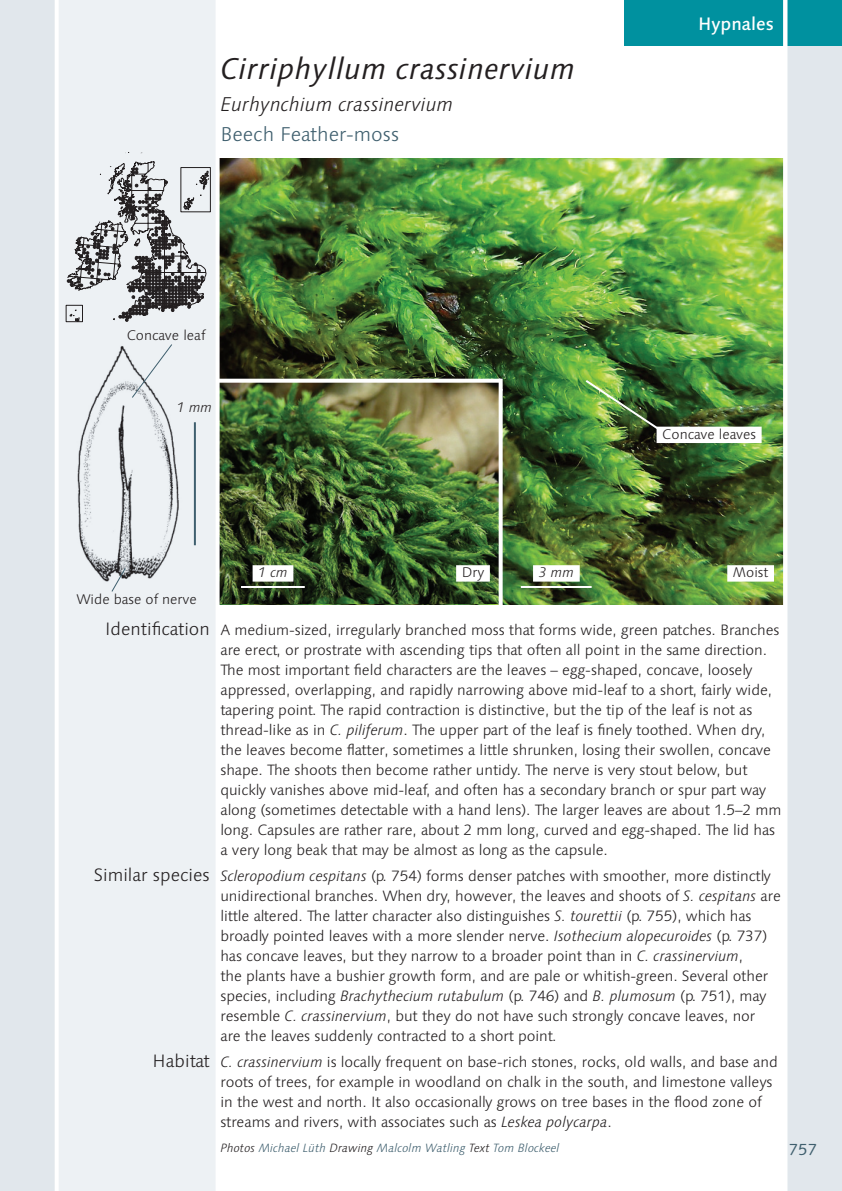
<style>
.page{position:relative;width:842px;height:1191px;background:#fff}
.page>*{position:absolute;margin:0;border:0;box-sizing:border-box;transform-origin:0 0}
.Title_1_Moss_Species{font:italic 30px "Linotype Syntax";letter-spacing:.01em;color:#231f20}
.Title_2_Moss_Syn_Nam{font:italic 300 20px "Linotype Syntax";color:#231f20}
.Title_3_Moss_English{font:300 20px "Linotype Syntax";color:#3f5f6e}
.Text_Subheads_Right{font:300 18px "Linotype Syntax";color:#231f20}
.Title_4_Order_Name{font:500 18px "Linotype Syntax";color:#fff}
.t1{font:16px "Linotype Syntax";color:#3f5f6e}
.Text_Body{font:300 15px/20px "Linotype Syntax";letter-spacing:-.005em;color:#231f20}
.Drawing_Annotation{font:300 14px "Linotype Syntax";color:#231f20}
.Photo_Annotation_Wit{font:300 14px "Linotype Syntax";color:#231f20}
.Photo_Scale_Bar_With{font:300 14px "Linotype Syntax";color:#231f20}
.Photo_Scale_Bar_With-2{font:italic 300 14px "Linotype Syntax";color:#231f20}
.Drawing_Scale_Bar{font:italic 300 14px "Linotype Syntax";color:#231f20}
.Text_Credits{font:italic 300 12px "Linotype Syntax";color:#3f5f6e}
.s1{font-style:italic}
.s2{color:#231f20}
</style>
<div class="page">
<img style="left:220px;top:159px;width:563px;height:445px">
<img style="left:220px;top:383px;width:279px;height:220px">
<hr style="left:241px;top:586px;width:64px;height:2px;background:#fff">
<div style="left:253px;top:565px;width:40px;height:16px;background:#fff"></div>
<div style="left:456px;top:565px;width:34px;height:16px;background:#fff"></div>
<hr style="left:521px;top:586px;width:71px;height:2px;background:#fff">
<div style="left:533px;top:565px;width:47px;height:16px;background:#fff"></div>
<div style="left:727px;top:565px;width:47px;height:16px;background:#fff"></div>
<svg style="left:220px;top:379px;width:279px;height:4px"></svg>
<svg style="left:499px;top:379px;width:4px;height:226px"></svg>
<div style="left:785px;top:0;width:57px;height:1191px;background:#e1e7ec"></div>
<div style="left:624px;top:0;width:218px;height:45px;background:#00919f"></div>
<div style="left:0;top:0;width:218px;height:1191px;background:#edf1f4"></div>
<img style="left:77px;top:346px;width:102px;height:236px">
<svg style="left:66px;top:152px;width:144px;height:170px"></svg>
<div style="left:0;top:0;width:57px;height:1191px;background:#e1e7ec"></div>
<hr style="left:55px;top:0;width:4px;height:1191px;background:#fff">
<hr style="left:216px;top:0;width:4px;height:1191px;background:#fff">
<hr style="left:783px;top:0;width:4px;height:1191px;background:#fff">
<hr style="left:194px;top:422px;width:2px;height:123px;background:#3f5f6e">
<svg style="left:131px;top:344px;width:42px;height:55px"></svg>
<svg style="left:111px;top:567px;width:16px;height:25px"></svg>
<img style="left:583px;top:378px;width:78px;height:54px">
<div style="left:657px;top:426px;width:105px;height:17px;background:#fff"></div>
<p class="Title_1_Moss_Species" style="left:220px;top:51px;width:356px">Cirriphyllum crassinervium</p>
<p class="Title_2_Moss_Syn_Nam" style="left:220px;top:92px;width:235px">Eurhynchium crassinervium</p>
<p class="Title_3_Moss_English" style="left:220px;top:122px;width:180px">Beech Feather-moss</p>
<p class="Title_4_Order_Name" style="left:698px;top:13px;width:77px">Hypnales</p>
<p class="Drawing_Annotation" style="left:127px;top:327px;width:80px">Concave leaf</p>
<p class="Drawing_Scale_Bar" style="left:177px;top:399px;width:37px">1 mm</p>
<p class="Photo_Annotation_Wit" style="left:662px;top:426px;width:95px">Concave leaves</p>
<p class="Drawing_Annotation" style="left:77px;top:590px;width:122px">Wide base of nerve</p>
<p class="Text_Subheads_Right" style="left:105px;top:618px;width:106px">Identification</p>
<p class="Text_Subheads_Right" style="left:94px;top:864px;width:117px">Similar species</p>
<p class="Text_Subheads_Right" style="left:153px;top:1050px;width:59px">Habitat</p>
<p class="Photo_Scale_Bar_With-2" style="left:258px;top:564px;width:31px">1 cm</p>
<p class="Photo_Scale_Bar_With" style="left:462px;top:564px;width:24px">Dry</p>
<p class="Photo_Scale_Bar_With-2" style="left:539px;top:564px;width:37px">3 mm</p>
<p class="Photo_Scale_Bar_With" style="left:733px;top:564px;width:37px">Moist</p>
<p class="Text_Body" style="left:220px;top:620px;width:562px">A medium-sized, irregularly branched moss that forms wide, green patches. Branches are erect, or prostrate with ascending tips that often all point in the same direction.<br>The most important field characters are the leaves – egg-shaped, concave, loosely appressed, overlapping, and rapidly narrowing above mid-leaf to a short, fairly wide, tapering point. The rapid contraction is distinctive, but the tip of the leaf is not as thread-like as in <span class="s1">C. piliferum</span>. The upper part of the leaf is finely toothed. When dry, the leaves become flatter, sometimes a little shrunken, losing their swollen, concave shape. The shoots then become rather untidy. The nerve is very stout below, but quickly vanishes above mid-leaf, and often has a secondary branch or spur part way along (sometimes detectable with a hand lens). The larger leaves are about 1.5–2 mm long. Capsules are rather rare, about 2 mm long, curved and egg-shaped. The lid has a very long beak that may be almost as long as the capsule.</p>
<p class="Text_Body" style="left:220px;top:866px;width:562px"><span class="s1">Scleropodium cespitans</span> (p. 754) forms denser patches with smoother, more distinctly unidirectional branches. When dry, however, the leaves and shoots of <span class="s1">S. cespitans</span> are little altered. The latter character also distinguishes <span class="s1">S. tourettii</span> (p. 755), which has broadly pointed leaves with a more slender nerve. <span class="s1">Isothecium alopecuroides</span> (p. 737) has concave leaves, but they narrow to a broader point than in <span class="s1">C. crassinervium</span>,<br>the plants have a bushier growth form, and are pale or whitish-green. Several other species, including <span class="s1">Brachythecium rutabulum</span> (p. 746) and <span class="s1">B. plumosum</span> (p. 751), may resemble <span class="s1">C. crassinervium</span>, but they do not have such strongly concave leaves, nor<br>are the leaves suddenly contracted to a short point.</p>
<p class="Text_Body" style="left:220px;top:1052px;width:559px"><span class="s1">C. crassinervium</span> is locally frequent on base-rich stones, rocks, old walls, and base and roots of trees, for example in woodland on chalk in the south, and limestone valleys in the west and north. It also occasionally grows on tree bases in the flood zone of streams and rivers, with associates such as <span class="s1">Leskea polycarpa</span>.</p>
<p class="Text_Credits" style="left:220px;top:1140px;width:341px"><span class="s2">Photos</span> Michael Lüth <span class="s2">Drawing</span> Malcolm Watling <span class="s2">Text</span> Tom Blockeel</p>
<p class="t1" style="left:789px;top:1139px;width:30px">757</p>
</div>
